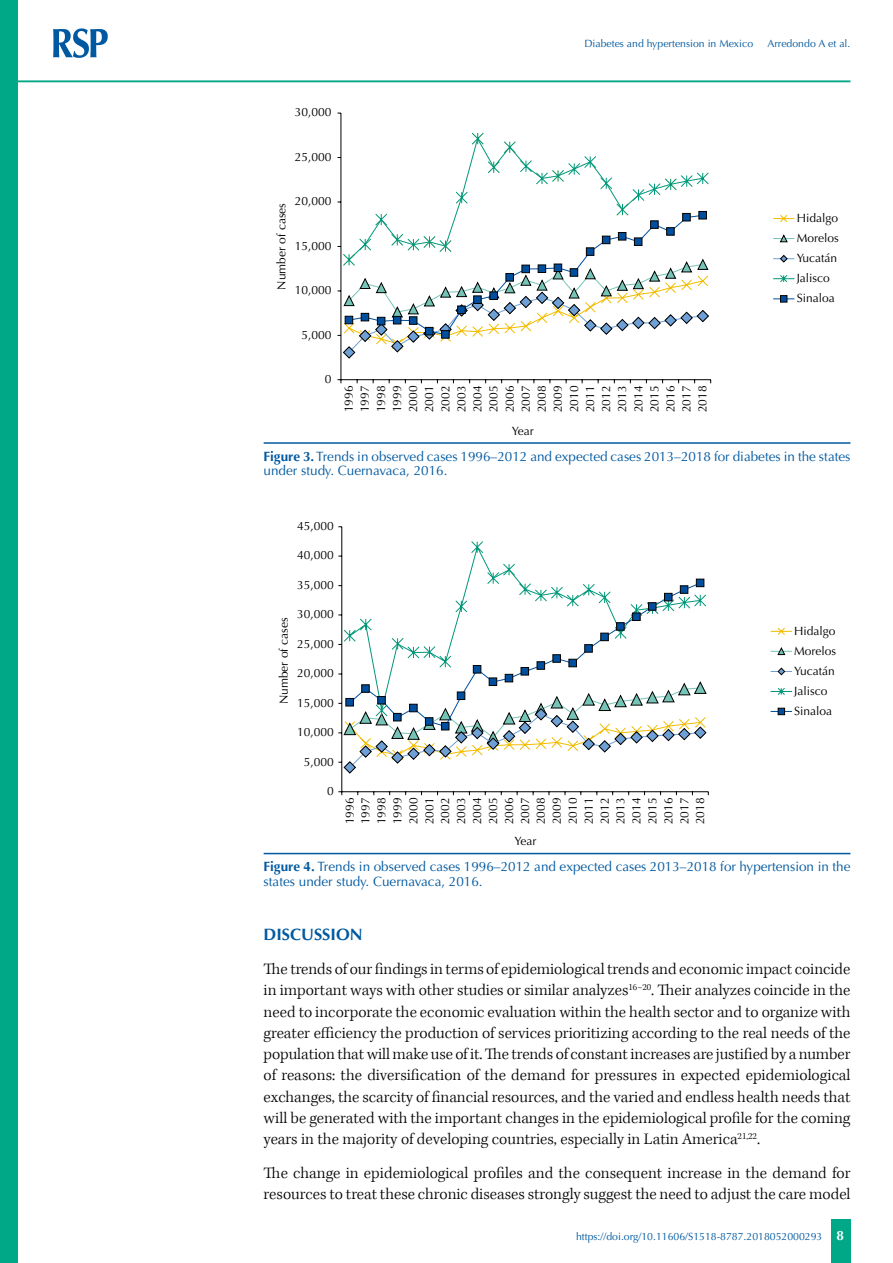
<style>
.page{position:relative;width:893px;height:1263px;background:#fff}
.page>*{position:absolute;margin:0;border:0;box-sizing:border-box;transform-origin:0 0}
.t1{font:300 16.5px/21.3px "Kepler Std";color:#000;text-align:justify}
.t2{font:700 16.5px "Optima";color:#0059a0}
.t3{font:13.5px/14.2px "Optima";color:#0059a0}
.t4{font:700 13.5px "Optima";color:#fff}
.t5{font:12px/16px "Optima";color:#000;text-align:justify}
.t6{font:10.5px "Optima";color:#0059a0}
.s1{font-weight:700}
</style>
<div class="page">
<div style="left:831px;top:1220px;width:20px;height:43px;background:#00a887"></div>
<div style="left:0;top:0;width:18px;height:1263px;background:#00a887"></div>
<svg style="left:53px;top:28px;width:55px;height:30px"></svg>
<hr style="left:18px;top:80px;width:832px;height:2px;background:#00a887">
<hr style="left:264px;top:442px;width:586px;height:2px;background:#0059a0">
<hr style="left:341px;top:113px;width:1px;height:267px;background:#000">
<hr style="left:341px;top:379px;width:370px;height:1px;background:#000">
<svg style="left:337px;top:379px;width:5px;height:4px"></svg>
<svg style="left:773px;top:215px;width:22px;height:7px"></svg>
<svg style="left:773px;top:234px;width:21px;height:9px"></svg>
<svg style="left:773px;top:254px;width:21px;height:9px"></svg>
<svg style="left:773px;top:275px;width:21px;height:8px"></svg>
<svg style="left:773px;top:298px;width:21px;height:1px"></svg>
<div style="left:780px;top:295px;width:7px;height:7px;background:#004f9f;border:1px solid #000"></div>
<svg style="left:337px;top:132px;width:372px;height:227px"></svg>
<hr style="left:264px;top:853px;width:586px;height:1px;background:#0059a0">
<hr style="left:341px;top:527px;width:1px;height:265px;background:#000">
<hr style="left:342px;top:791px;width:366px;height:1px;background:#000">
<svg style="left:770px;top:627px;width:22px;height:8px"></svg>
<svg style="left:771px;top:647px;width:21px;height:8px"></svg>
<svg style="left:771px;top:667px;width:21px;height:9px"></svg>
<svg style="left:770px;top:688px;width:22px;height:7px"></svg>
<svg style="left:771px;top:711px;width:21px;height:1px"></svg>
<div style="left:778px;top:708px;width:7px;height:7px;background:#004f9f;border:1px solid #000"></div>
<svg style="left:338px;top:563px;width:369px;height:211px"></svg>
<div style="left:632px;top:613px;width:9px;height:8px;background:#004f9f;border:1px solid #000"></div>
<div style="left:648px;top:602px;width:8px;height:9px;background:#004f9f;border:1px solid #000"></div>
<div style="left:664px;top:593px;width:8px;height:8px;background:#004f9f;border:1px solid #000"></div>
<p class="t6" style="left:584px;top:37px;width:170px">Diabetes and hypertension in Mexico</p>
<p class="t6" style="left:767px;top:37px;width:85px">Arredondo A et al.</p>
<p class="t5" style="left:295px;top:104px;width:38px">30,000</p>
<p class="t5" style="left:295px;top:149px;width:38px">25,000</p>
<p class="t5" style="left:274px;top:290px;width:88px;rotate:-90deg">Number of cases</p>
<p class="t5" style="left:295px;top:193px;width:38px">20,000</p>
<p class="t5" style="left:295px;top:238px;width:38px">15,000</p>
<p class="t5" style="left:295px;top:282px;width:38px">10,000</p>
<p class="t5" style="left:301px;top:327px;width:32px">5,000</p>
<p class="t5" style="left:325px;top:371px;width:8px">0</p>
<p class="t5" style="left:341px;top:412px;width:28px;rotate:-90deg">1996<br>1997<br>1998<br>1999<br>2000<br>2001<br>2002<br>2003<br>2004<br>2005<br>2006<br>2007<br>2008<br>2009<br>2010<br>2011<br>2012<br>2013<br>2014<br>2015<br>2016<br>2017<br>2018</p>
<p class="t5" style="left:512px;top:423px;width:23px">Year</p>
<p class="t5" style="left:797px;top:208px;width:44px;line-height:20.1px;text-align:left">Hidalgo<br>Morelos<br>Yucatán<br>Jalisco<br>Sinaloa</p>
<p class="t3" style="left:264px;top:449px;width:588px"><span class="s1">Figure 3.</span> Trends in observed cases 1996–2012 and expected cases 2013–2018 for diabetes in the states under study. Cuernavaca, 2016.</p>
<p class="t5" style="left:297px;top:518px;width:38px">45,000</p>
<p class="t5" style="left:297px;top:547px;width:38px">40,000</p>
<p class="t5" style="left:276px;top:704px;width:88px;rotate:-90deg">Number of cases</p>
<p class="t5" style="left:297px;top:577px;width:38px">35,000</p>
<p class="t5" style="left:297px;top:606px;width:38px">30,000</p>
<p class="t5" style="left:297px;top:636px;width:38px">25,000</p>
<p class="t5" style="left:297px;top:665px;width:38px">20,000</p>
<p class="t5" style="left:297px;top:695px;width:38px">15,000</p>
<p class="t5" style="left:297px;top:724px;width:38px">10,000</p>
<p class="t5" style="left:304px;top:754px;width:32px">5,000</p>
<p class="t5" style="left:327px;top:783px;width:8px">0</p>
<p class="t5" style="left:342px;top:824px;width:28px;rotate:-90deg">1996<br>1997<br>1998<br>1999<br>2000<br>2001<br>2002<br>2003<br>2004<br>2005<br>2006<br>2007<br>2008<br>2009<br>2010<br>2011<br>2012<br>2013<br>2014<br>2015<br>2016<br>2017<br>2018</p>
<p class="t5" style="left:514px;top:833px;width:23px">Year</p>
<p class="t5" style="left:794px;top:621px;width:44px;line-height:20.1px;text-align:left">Hidalgo<br>Morelos<br>Yucatán<br>Jalisco<br>Sinaloa</p>
<p class="t3" style="left:264px;top:860px;width:588px"><span class="s1">Figure 4.</span> Trends in observed cases 1996–2012 and expected cases 2013–2018 for hypertension in the states under study. Cuernavaca, 2016.</p>
<p class="t2" style="left:264px;top:925px;width:100px">DISCUSSION</p>
<p class="t1" style="left:264px;top:959px;width:588px">The trends of our findings in terms of epidemiological trends and economic impact coincide in important ways with other studies or similar analyzes<sup>16–20</sup>. Their analyzes coincide in the need to incorporate the economic evaluation within the health sector and to organize with greater efficiency the production of services prioritizing according to the real needs of the population that will make use of it. The trends of constant increases are justified by a number of reasons: the diversification of the demand for pressures in expected epidemiological exchanges, the scarcity of financial resources, and the varied and endless health needs that will be generated with the important changes in the epidemiological profile for the coming years in the majority of developing countries, especially in Latin America<sup>21,22</sup>.</p>
<p class="t1" style="left:264px;top:1163px;width:588px">The change in epidemiological profiles and the consequent increase in the demand for resources to treat these chronic diseases strongly suggest the need to adjust the care model</p>
<p class="t6" style="left:576px;top:1230px;width:248px">https://doi.org/10.11606/S1518-8787.2018052000293</p>
<p class="t4" style="left:836px;top:1227px;width:9px">8</p>
</div>
